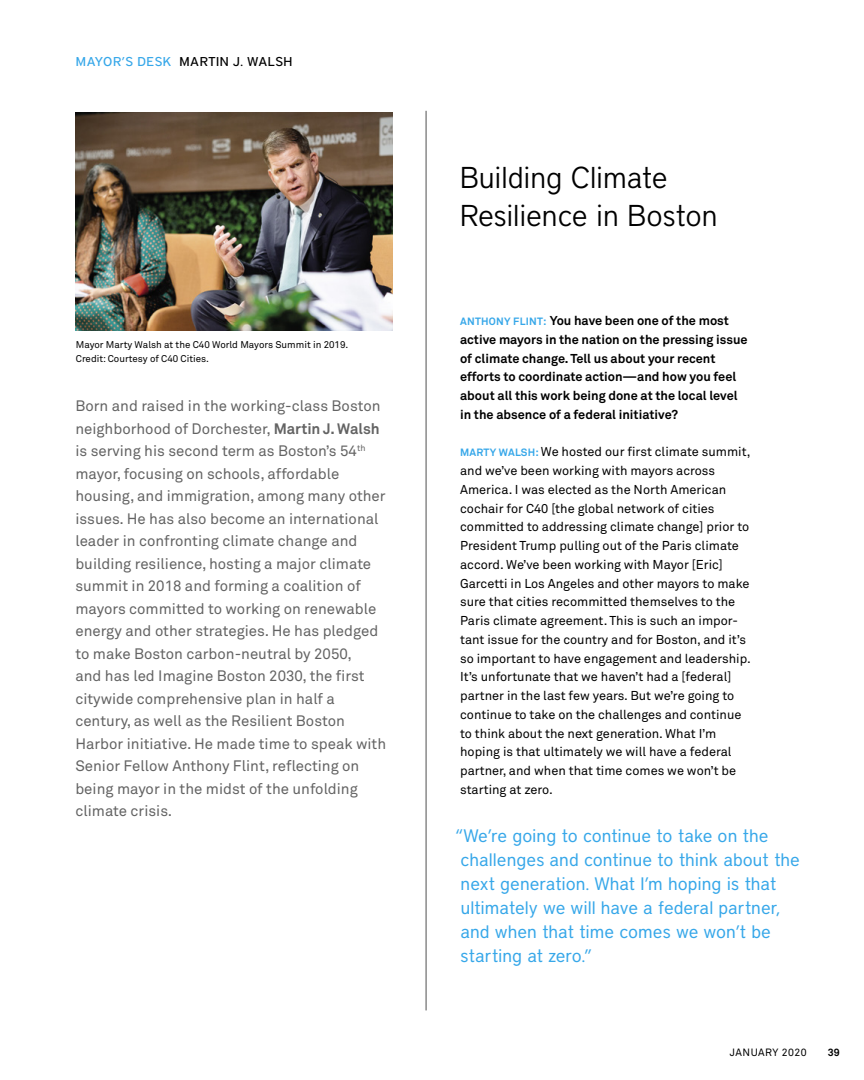
<style>
.page{position:relative;width:864px;height:1080px;background:#fff}
.page>*{position:absolute;margin:0;border:0;box-sizing:border-box;transform-origin:0 0}
.t1{font:300 30px/38.2px "District";letter-spacing:-.005em;color:#000}
.t2{font:18px/24px "District";color:#36a7e9}
.t3{font:15px/22.5px "Akkurat Pro";color:#636363}
.t4{font:12.75px/18.8px "Akkurat Pro";color:#000}
.t5{font:700 12.75px/18.8px "Akkurat Pro";color:#000}
.t6{font:500 12.75px "District";letter-spacing:.045em;color:#000}
.t7{font:10.5px "Akkurat Pro";letter-spacing:.05em;color:#000}
.t8{font:700 10.5px "Akkurat Pro";color:#000}
.t9{font:9.75px/14.2px "Akkurat Pro";color:#000}
.s1{color:#36a7e9}
.s2{font-weight:700}
.s3{font-size:10.5px;color:#36a7e9}
.s4{font-weight:700;font-size:10.5px;color:#36a7e9}
</style>
<div class="page">
<hr style="left:426px;top:111px;width:1px;height:899px;background:#636363">
<img style="left:75px;top:113px;width:317px;height:217px">
<p class="t6" style="left:76px;top:54px;width:218px"><span class="s1">MAYOR’S DESK</span> MARTIN J. WALSH</p>
<p class="t9" style="left:76px;top:338px;width:274px">Mayor Marty Walsh at the C40 World Mayors Summit in 2019.<br>Credit: Courtesy of C40 Cities.</p>
<p class="t3" style="left:75px;top:395px;width:312px">Born and raised in the working-class Boston neighborhood of Dorchester, <span class="s2">Martin J. Walsh </span>is serving his second term as Boston’s 54<sup>th </sup>mayor, focusing on schools, affordable housing, and immigration, among many other issues. He has also become an international leader in confronting climate change and building resilience, hosting a major climate summit in 2018 and forming a coalition of mayors committed to working on renewable energy and other strategies. He has pledged to make Boston carbon-neutral by 2050,<br>and has led Imagine Boston 2030, the first citywide comprehensive plan in half a century, as well as the Resilient Boston Harbor initiative. He made time to speak with Senior Fellow Anthony Flint, reflecting on being mayor in the midst of the unfolding climate crisis.</p>
<h1 class="t1" style="left:460px;top:158px;width:259px">Building Climate<br>Resilience in Boston</h1>
<p class="t5" style="left:460px;top:311px;width:289px"><span class="s3">ANTHONY FLINT:</span> You have been one of the most active mayors in the nation on the pressing issue of climate change. Tell us about your recent efforts to coordinate action—and how you feel about all this work being done at the local level in the absence of a federal initiative?</p>
<p class="t4" style="left:460px;top:443px;width:292px"><span class="s4">MARTY WALSH:</span> We hosted our first climate summit, and we’ve been working with mayors across America. I was elected as the North American cochair for C40 [the global network of cities committed to addressing climate change] prior to President Trump pulling out of the Paris climate accord. We’ve been working with Mayor [Eric] Garcetti in Los Angeles and other mayors to make sure that cities recommitted themselves to the Paris climate agreement. This is such an impor&shy;tant issue for the country and for Boston, and it’s so important to have engagement and leadership.<br>It’s unfortunate that we haven’t had a [federal] partner in the last few years. But we’re going to continue to take on the challenges and continue to think about the next generation. What I’m hoping is that ultimately we will have a federal partner, and when that time comes we won’t be starting at zero.</p>
<h2 class="t2" style="left:455px;top:824px;width:346px">“We’re going to continue to take on the challenges and continue to think about the next generation. What I’m hoping is that ultimately we will have a federal partner, and when that time comes we won’t be starting at zero.”</h2>
<p class="t7" style="left:730px;top:1047px;width:78px">JANUARY 2020</p>
<p class="t8" style="left:828px;top:1046px;width:13px">39</p>
</div>
